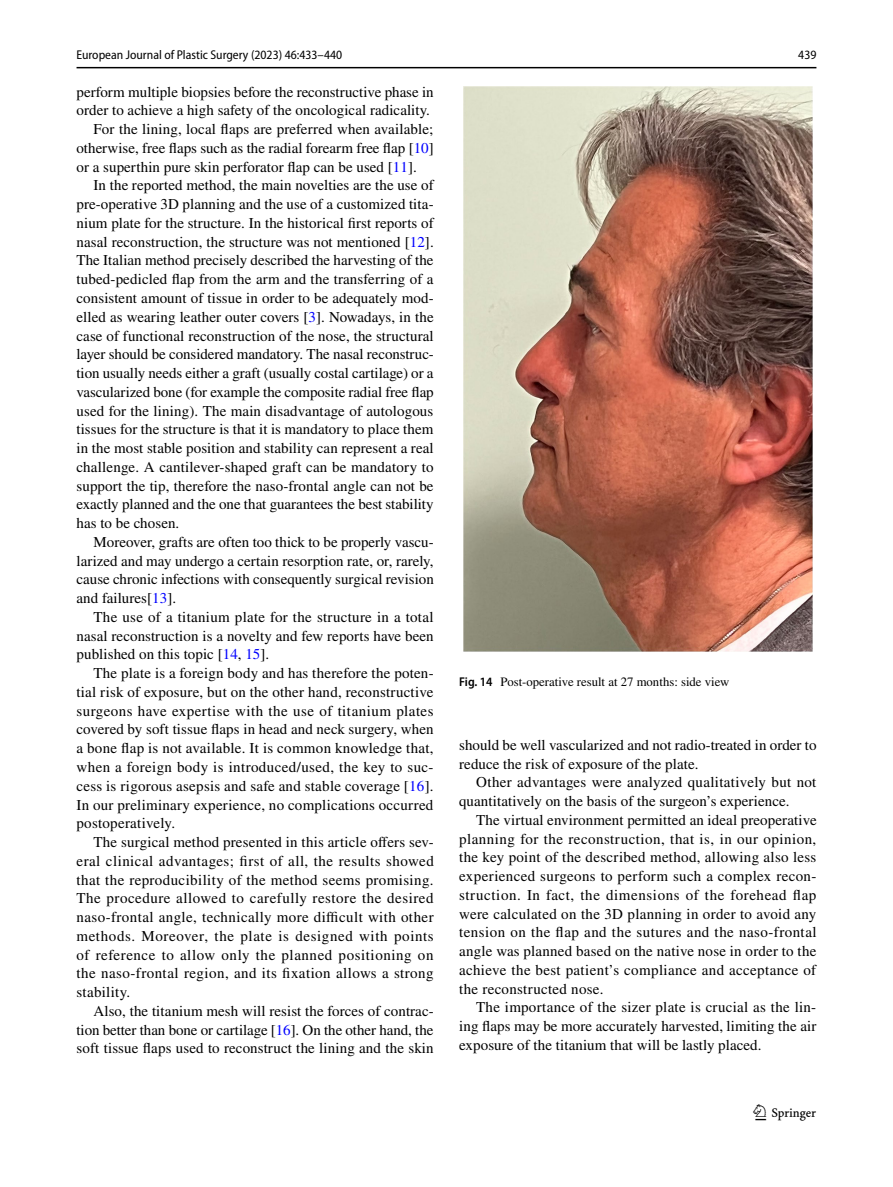
<style>
.page{position:relative;width:893px;height:1187px;background:#fff}
.page>*{position:absolute;margin:0;border:0;box-sizing:border-box;transform-origin:0 0}
.t1{font:22.5px "Springnew Regular 3";color:#000}
.t2{font:15px/18.8px "STIX";letter-spacing:.005em;color:#000}
.t3{font:15px "STIX";letter-spacing:.03em;color:#000}
.t4{font:15px "STIX";letter-spacing:.025em;color:#000}
.t5{font:15px "STIX";letter-spacing:.04em;color:#000}
.t6{font:15px "STIX";letter-spacing:.035em;color:#000}
.t7{font:semi-condensed 12.75px "Myriad Pro";color:#000}
.t8{font:12.75px "STIX";color:#000}
.s1{color:#00f}
.s2{font-family:"Myriad Pro";font-weight:600;font-stretch:semi-condensed}
</style>
<div class="page">
<hr style="left:77px;top:67px;width:739px;height:1px;background:#000">
<img style="left:464px;top:87px;width:348px;height:564px">
<p class="t7" style="left:77px;top:48px;width:267px">European Journal of Plastic Surgery (2023) 46:433–440</p>
<p class="t7" style="left:798px;top:48px;width:20px">439</p>
<p class="t2" style="left:77px;top:83px;width:359px">perform multiple biopsies before the reconstructive phase in</p>
<p class="t2" style="left:77px;top:102px;width:355px">order to achieve a high safety of the oncological radicality.</p>
<p class="t2" style="left:94px;top:121px;width:341px">For the lining, local flaps are preferred when available;</p>
<p class="t2" style="left:77px;top:139px;width:359px">otherwise, free flaps such as the radial forearm free flap [<span class="s1">10</span>]</p>
<p class="t2" style="left:77px;top:158px;width:342px">or a superthin pure skin perforator flap can be used [<span class="s1">11</span>].</p>
<p class="t2" style="left:94px;top:177px;width:342px">In the reported method, the main novelties are the use of</p>
<p class="t2" style="left:77px;top:196px;width:359px">pre-operative 3D planning and the use of a customized tita-</p>
<p class="t2" style="left:77px;top:214px;width:359px">nium plate for the structure. In the historical first reports of</p>
<p class="t2" style="left:77px;top:233px;width:359px">nasal reconstruction, the structure was not mentioned [<span class="s1">12</span>].</p>
<p class="t2" style="left:77px;top:252px;width:359px">The Italian method precisely described the harvesting of the</p>
<p class="t2" style="left:77px;top:271px;width:358px">tubed-pedicled flap from the arm and the transferring of a</p>
<p class="t2" style="left:77px;top:289px;width:359px">consistent amount of tissue in order to be adequately mod-</p>
<p class="t2" style="left:77px;top:308px;width:359px">elled as wearing leather outer covers [<span class="s1">3</span>]. Nowadays, in the</p>
<p class="t2" style="left:77px;top:327px;width:359px">case of functional reconstruction of the nose, the structural</p>
<p class="t2" style="left:77px;top:346px;width:359px">layer should be considered mandatory. The nasal reconstruc-</p>
<p class="t2" style="left:77px;top:364px;width:359px">tion usually needs either a graft (usually costal cartilage) or a</p>
<p class="t2" style="left:77px;top:383px;width:359px">vascularized bone (for example the composite radial free flap</p>
<p class="t2" style="left:77px;top:402px;width:358px">used for the lining). The main disadvantage of autologous</p>
<p class="t2" style="left:77px;top:421px;width:358px">tissues for the structure is that it is mandatory to place them</p>
<p class="t2" style="left:77px;top:439px;width:359px">in the most stable position and stability can represent a real</p>
<p class="t2" style="left:77px;top:458px;width:359px">challenge. A cantilever-shaped graft can be mandatory to</p>
<p class="t2" style="left:77px;top:477px;width:359px">support the tip, therefore the naso-frontal angle can not be</p>
<p class="t2" style="left:77px;top:496px;width:359px">exactly planned and the one that guarantees the best stability</p>
<p class="t2" style="left:77px;top:514px;width:104px">has to be chosen.</p>
<p class="t2" style="left:94px;top:533px;width:342px">Moreover, grafts are often too thick to be properly vascu-</p>
<p class="t2" style="left:77px;top:552px;width:359px">larized and may undergo a certain resorption rate, or, rarely,</p>
<p class="t2" style="left:77px;top:571px;width:359px">cause chronic infections with consequently surgical revision</p>
<p class="t2" style="left:77px;top:589px;width:101px">and failures[<span class="s1">13</span>].</p>
<p class="t2" style="left:94px;top:608px;width:341px">The use of a titanium plate for the structure in a total</p>
<p class="t2" style="left:77px;top:627px;width:359px">nasal reconstruction is a novelty and few reports have been</p>
<p class="t2" style="left:77px;top:646px;width:194px">published on this topic [<span class="s1">14</span>, <span class="s1">15</span>].</p>
<p class="t2" style="left:94px;top:664px;width:342px">The plate is a foreign body and has therefore the poten-</p>
<p class="t2" style="left:77px;top:683px;width:358px">tial risk of exposure, but on the other hand, reconstructive</p>
<p class="t3" style="left:77px;top:700px;width:359px">surgeons have expertise with the use of titanium plates</p>
<p class="t2" style="left:77px;top:721px;width:359px">covered by soft tissue flaps in head and neck surgery, when</p>
<p class="t2" style="left:77px;top:739px;width:359px">a bone flap is not available. It is common knowledge that,</p>
<p class="t4" style="left:77px;top:756px;width:359px">when a foreign body is introduced/used, the key to suc-</p>
<p class="t2" style="left:77px;top:777px;width:359px">cess is rigorous asepsis and safe and stable coverage [<span class="s1">16</span>].</p>
<p class="t2" style="left:77px;top:796px;width:358px">In our preliminary experience, no complications occurred</p>
<p class="t2" style="left:77px;top:814px;width:100px">postoperatively.</p>
<p class="t2" style="left:94px;top:833px;width:342px">The surgical method presented in this article offers sev-</p>
<p class="t3" style="left:77px;top:850px;width:359px">eral clinical advantages; first of all, the results showed</p>
<p class="t4" style="left:77px;top:869px;width:359px">that the reproducibility of the method seems promising.</p>
<p class="t6" style="left:77px;top:887px;width:359px">The procedure allowed to carefully restore the desired</p>
<p class="t3" style="left:77px;top:906px;width:359px">naso-frontal angle, technically more difficult with other</p>
<p class="t5" style="left:77px;top:925px;width:359px">methods. Moreover, the plate is designed with points</p>
<p class="t5" style="left:77px;top:944px;width:358px">of reference to allow only the planned positioning on</p>
<p class="t3" style="left:77px;top:962px;width:359px">the naso-frontal region, and its fixation allows a strong</p>
<p class="t2" style="left:77px;top:983px;width:55px">stability.</p>
<p class="t2" style="left:94px;top:1002px;width:342px">Also, the titanium mesh will resist the forces of contrac-</p>
<p class="t2" style="left:77px;top:1021px;width:358px">tion better than bone or cartilage [<span class="s1">16</span>]. On the other hand, the</p>
<p class="t2" style="left:77px;top:1039px;width:359px">soft tissue flaps used to reconstruct the lining and the skin</p>
<p class="t8" style="left:459px;top:673px;width:272px"><span class="s2">Fig. 14</span> Post-operative result at 27 months: side view</p>
<p class="t2" style="left:459px;top:736px;width:359px">should be well vascularized and not radio-treated in order to reduce the risk of exposure of the plate.</p>
<p class="t2" style="left:459px;top:773px;width:359px;text-indent:17px">Other advantages were analyzed qualitatively but not quantitatively on the basis of the surgeon’s experience.</p>
<p class="t2" style="left:459px;top:811px;width:359px;text-align:justify;text-indent:17px">The virtual environment permitted an ideal preoperative planning for the reconstruction, that is, in our opinion, the key point of the described method, allowing also less experienced surgeons to perform such a complex recon&shy;struction. In fact, the dimensions of the forehead flap were calculated on the 3D planning in order to avoid any tension on the flap and the sutures and the naso-frontal angle was planned based on the native nose in order to the achieve the best patient’s compliance and acceptance of the reconstructed nose.</p>
<p class="t2" style="left:459px;top:998px;width:359px;text-align:justify;text-indent:17px">The importance of the sizer plate is crucial as the lin&shy;ing flaps may be more accurately harvested, limiting the air exposure of the titanium that will be lastly placed.</p>
<h1 class="t1" style="left:755px;top:1104px;width:62px">1 3</h1>
</div>
